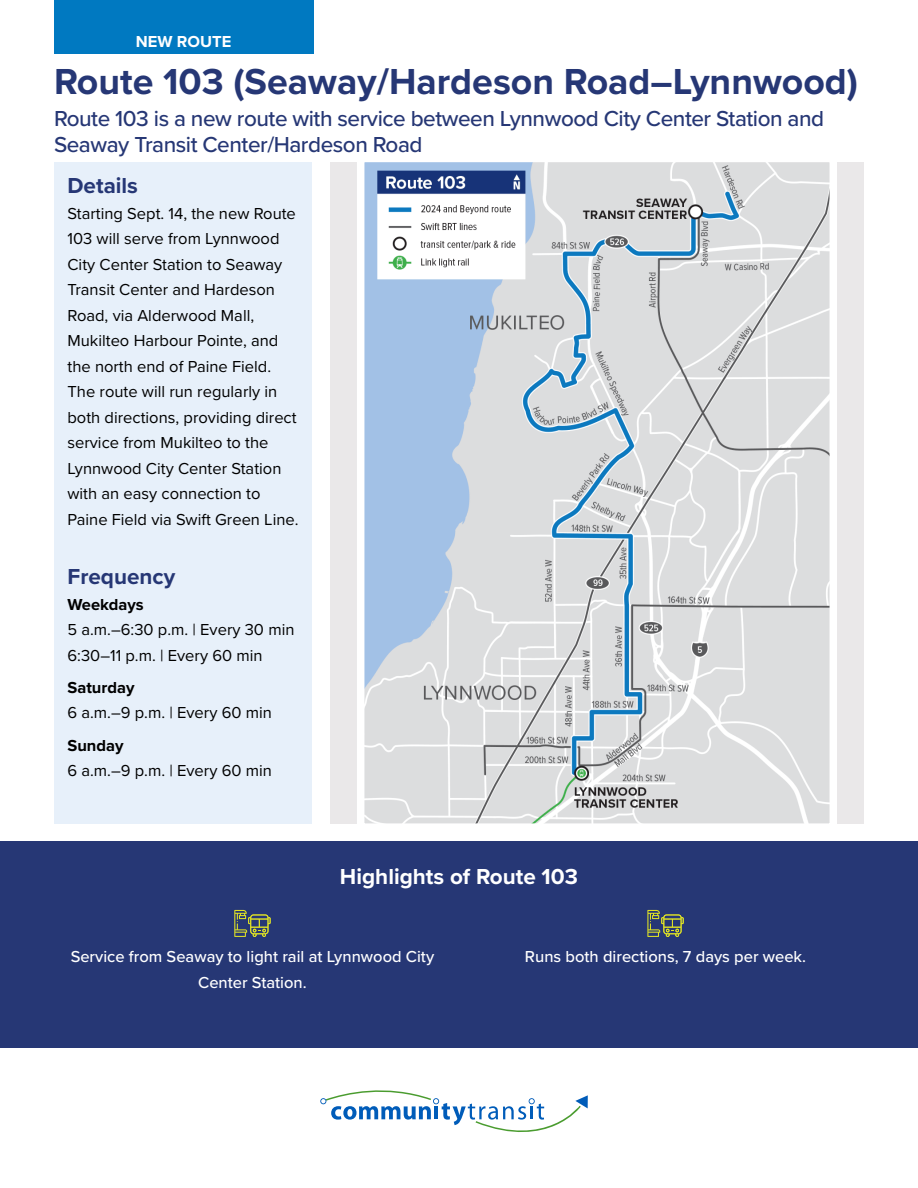
<style>
.page{position:relative;width:918px;height:1188px;background:#fff}
.page>*{position:absolute;margin:0;border:0;box-sizing:border-box;transform-origin:0 0}
.t1{font:700 37.5px "Proxima Nova";color:#263775}
.t2{font:500 22.5px/25.5px "Proxima Nova";letter-spacing:-.02em;color:#263775}
.t3{font:700 22.5px "Proxima Nova";color:#fff}
.t4{font:700 22.5px "Proxima Nova";color:#263775}
.Body_No_Space_After{font:16.5px/25.5px "Proxima Nova";color:#000}
.Callout{font:500 16.5px/25.5px "Proxima Nova";color:#fff;text-align:center}
.t5{font:700 16.5px "Proxima Nova";color:#000}
.t6{font:700 16.5px "Proxima Nova";color:#fff}
</style>
<div class="page">
<svg style="left:320px;top:1090px;width:268px;height:42px"></svg>
<div style="left:54px;top:0;width:259px;height:54px;background:#0079c1"></div>
<div style="left:330px;top:162px;width:534px;height:661px;background:#eae8e9"></div>
<div style="left:54px;top:162px;width:258px;height:661px;background:#e7f0fa"></div>
<div style="left:0;top:841px;width:918px;height:207px;background:#263775"></div>
<svg style="left:234px;top:910px;width:37px;height:27px"></svg>
<svg style="left:647px;top:910px;width:37px;height:27px"></svg>
<svg style="left:353px;top:162px;width:488px;height:662px"></svg>
<p class="t6" style="left:136px;top:29px;width:97px">NEW ROUTE</p>
<h1 class="t1" style="left:54px;top:54px;width:806px">Route 103 (Seaway/Hardeson Road–Lynnwood)</h1>
<h3 class="t2" style="left:54px;top:105px;width:772px">Route 103 is a new route with service between Lynnwood City Center Station and<br>Seaway Transit Center/Hardeson Road</h3>
<h3 class="t4" style="left:68px;top:169px;width:72px">Details</h3>
<p class="Body_No_Space_After" style="left:68px;top:200px;width:232px">Starting Sept. 14, the new Route<br>103 will serve from Lynnwood<br>City Center Station to Seaway<br>Transit Center and Hardeson<br>Road, via Alderwood Mall,<br>Mukilteo Harbour Pointe, and the north end of Paine Field.<br>The route will run regularly in both directions, providing direct service from Mukilteo to the<br>Lynnwood City Center Station with an easy connection to<br>Paine Field via Swift Green Line.</p>
<h3 class="t4" style="left:68px;top:560px;width:109px">Frequency</h3>
<p class="t5" style="left:68px;top:592px;width:78px">Weekdays</p>
<p class="Body_No_Space_After" style="left:68px;top:616px;width:228px">5 a.m.–6:30 p.m. | Every 30 min<br>6:30–11 p.m. | Every 60 min</p>
<p class="t5" style="left:68px;top:675px;width:69px">Saturday</p>
<p class="Body_No_Space_After" style="left:68px;top:700px;width:206px">6 a.m.–9 p.m. | Every 60 min</p>
<p class="t5" style="left:68px;top:733px;width:58px">Sunday</p>
<p class="Body_No_Space_After" style="left:68px;top:757px;width:206px">6 a.m.–9 p.m. | Every 60 min</p>
<h3 class="t3" style="left:340px;top:860px;width:240px">Highlights of Route 103</h3>
<p class="Callout" style="left:71px;top:944px;width:365px">Service from Seaway to light rail at Lynnwood City<br>Center Station.</p>
<p class="Callout" style="left:525px;top:944px;width:283px">Runs both directions, 7 days per week.</p>
</div>
